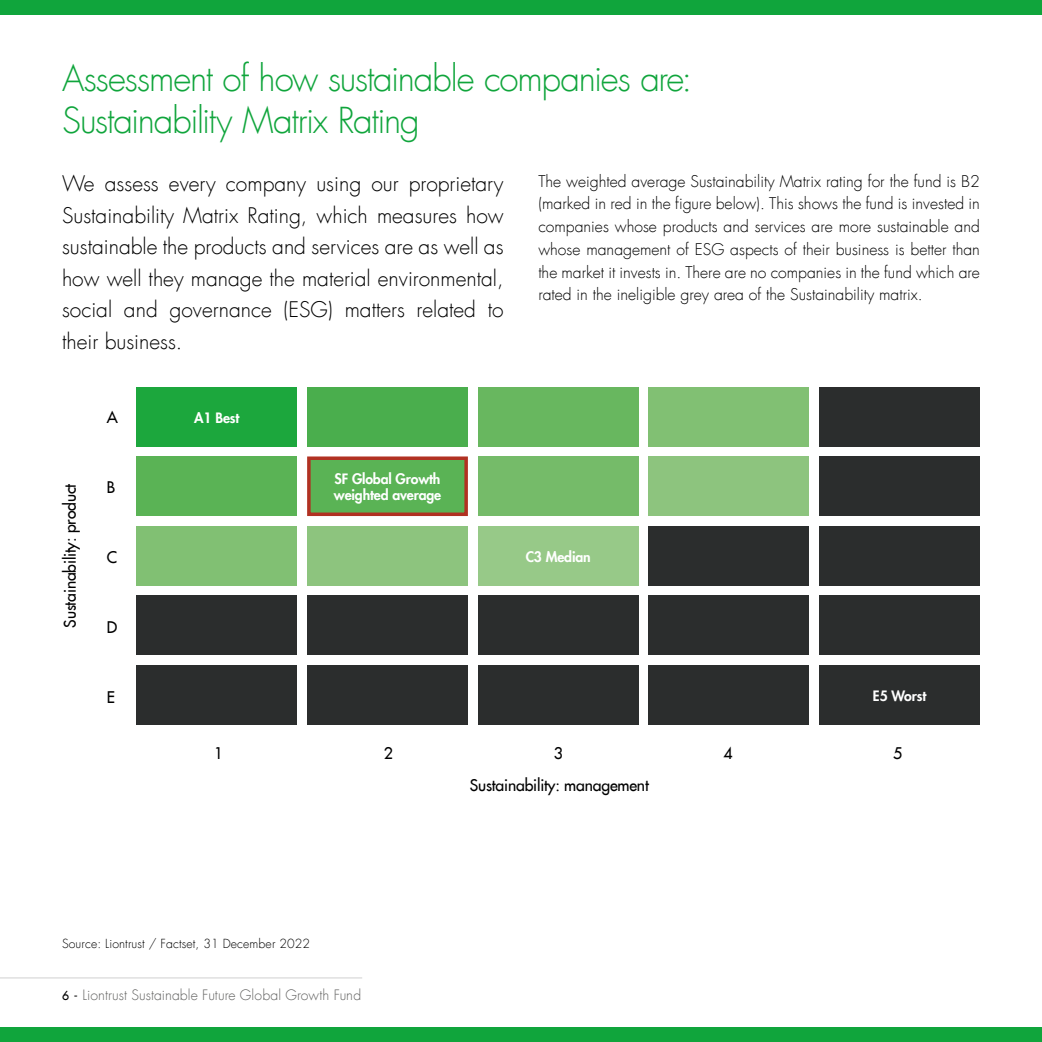
<style>
.page{position:relative;width:1042px;height:1042px;background:#fff}
.page>*{position:absolute;margin:0;border:0;box-sizing:border-box;transform-origin:0 0}
.t1{font:300 35px/42px "Futura LT";letter-spacing:-.035em;color:#10a53c}
.t2{font:300 21px/31.5px "Futura LT";color:#000;text-align:justify}
.t3{font:300 15.75px/22.8px "Futura LT";color:#000;text-align:justify}
.t4{font:15.75px "Futura LT";letter-spacing:-.01em;color:#000}
.t5{font:800 14px/15.8px "Futura LT";letter-spacing:-.01em;color:#fff}
.t6{font:300 14px "Futura LT";letter-spacing:.005em;color:#636362}
.t7{font:300 12.25px "Futura LT";letter-spacing:.01em;color:#000}
.s1{font-weight:400;font-size:12.25px;color:#000}
</style>
<div class="page">
<div style="left:136px;top:387px;width:161px;height:59px;background:#1ca73d"></div>
<div style="left:136px;top:456px;width:161px;height:60px;background:#5ab355"></div>
<div style="left:136px;top:526px;width:161px;height:59px;background:#81c073"></div>
<div style="left:136px;top:595px;width:161px;height:60px;background:#2b2d2d"></div>
<div style="left:136px;top:665px;width:161px;height:59px;background:#2b2d2d"></div>
<div style="left:307px;top:387px;width:161px;height:59px;background:#4aae4d"></div>
<div style="left:309px;top:458px;width:157px;height:56px;background:#5ab355"></div>
<div style="left:307px;top:456px;width:161px;height:60px;border:4px solid #b13122"></div>
<div style="left:307px;top:526px;width:161px;height:59px;background:#8dc47e"></div>
<div style="left:307px;top:595px;width:161px;height:60px;background:#2b2d2d"></div>
<div style="left:307px;top:665px;width:161px;height:59px;background:#2b2d2d"></div>
<div style="left:478px;top:387px;width:160px;height:59px;background:#68b75f"></div>
<div style="left:478px;top:456px;width:160px;height:60px;background:#75bb69"></div>
<div style="left:478px;top:526px;width:160px;height:59px;background:#97c988"></div>
<div style="left:478px;top:595px;width:160px;height:60px;background:#2b2d2d"></div>
<div style="left:478px;top:665px;width:160px;height:59px;background:#2b2d2d"></div>
<div style="left:648px;top:387px;width:161px;height:59px;background:#81c073"></div>
<div style="left:648px;top:456px;width:161px;height:60px;background:#8dc47e"></div>
<div style="left:648px;top:526px;width:161px;height:59px;background:#2b2d2d"></div>
<div style="left:648px;top:595px;width:161px;height:60px;background:#2b2d2d"></div>
<div style="left:648px;top:665px;width:161px;height:59px;background:#2b2d2d"></div>
<div style="left:819px;top:387px;width:161px;height:59px;background:#2b2d2d"></div>
<div style="left:819px;top:456px;width:161px;height:60px;background:#2b2d2d"></div>
<div style="left:819px;top:526px;width:161px;height:59px;background:#2b2d2d"></div>
<div style="left:819px;top:595px;width:161px;height:60px;background:#2b2d2d"></div>
<div style="left:819px;top:665px;width:161px;height:59px;background:#2b2d2d"></div>
<div style="left:0;top:0;width:1042px;height:15px;background:#10a53c"></div>
<div style="left:0;top:1027px;width:1042px;height:15px;background:#10a53c"></div>
<hr style="left:0;top:977px;width:362px;height:1px;background:#d0d0d0">
<h1 class="t1" style="left:62px;top:58px;width:632px">Assessment of how sustainable companies are:<br>Sustainability Matrix Rating</h1>
<p class="t2" style="left:62px;top:168px;width:443px">We assess every company using our proprietary Sustainability Matrix Rating, which measures how sustainable the products and services are as well as how well they manage the material environmental, social and governance (ESG) matters related to their business.</p>
<p class="t3" style="left:538px;top:170px;width:443px">The weighted average Sustainability Matrix rating for the fund is B2 (marked in red in the figure below). This shows the fund is invested in companies whose products and services are more sustainable and whose management of ESG aspects of their business is better than the market it invests in. There are no companies in the fund which are rated in the ineligible grey area of the Sustainability matrix.</p>
<p class="t4" style="left:60px;top:627px;width:145px;rotate:-90deg">Sustainability: product</p>
<p class="t4" style="left:107px;top:406px;width:13px">A</p>
<p class="t4" style="left:107px;top:476px;width:10px">B</p>
<p class="t4" style="left:107px;top:546px;width:12px">C</p>
<p class="t4" style="left:107px;top:616px;width:12px">D</p>
<p class="t4" style="left:107px;top:686px;width:10px">E</p>
<p class="t5" style="left:194px;top:409px;width:47px">A1 Best</p>
<p class="t5" style="left:334px;top:471px;width:109px">SF Global Growth weighted average</p>
<p class="t5" style="left:526px;top:548px;width:67px">C3 Median</p>
<p class="t5" style="left:873px;top:687px;width:55px">E5 Worst</p>
<p class="t4" style="left:214px;top:743px;width:11px">1</p>
<p class="t4" style="left:384px;top:743px;width:11px">2</p>
<p class="t4" style="left:554px;top:743px;width:11px">3</p>
<p class="t4" style="left:723px;top:743px;width:11px">4</p>
<p class="t4" style="left:893px;top:743px;width:11px">5</p>
<p class="t4" style="left:470px;top:775px;width:180px">Sustainability: management</p>
<p class="t7" style="left:62px;top:936px;width:250px">Source: Liontrust / Factset, 31 December 2022</p>
<p class="t6" style="left:62px;top:986px;width:301px"><span class="s1">6 -</span> Liontrust Sustainable Future Global Growth Fund</p>
</div>
